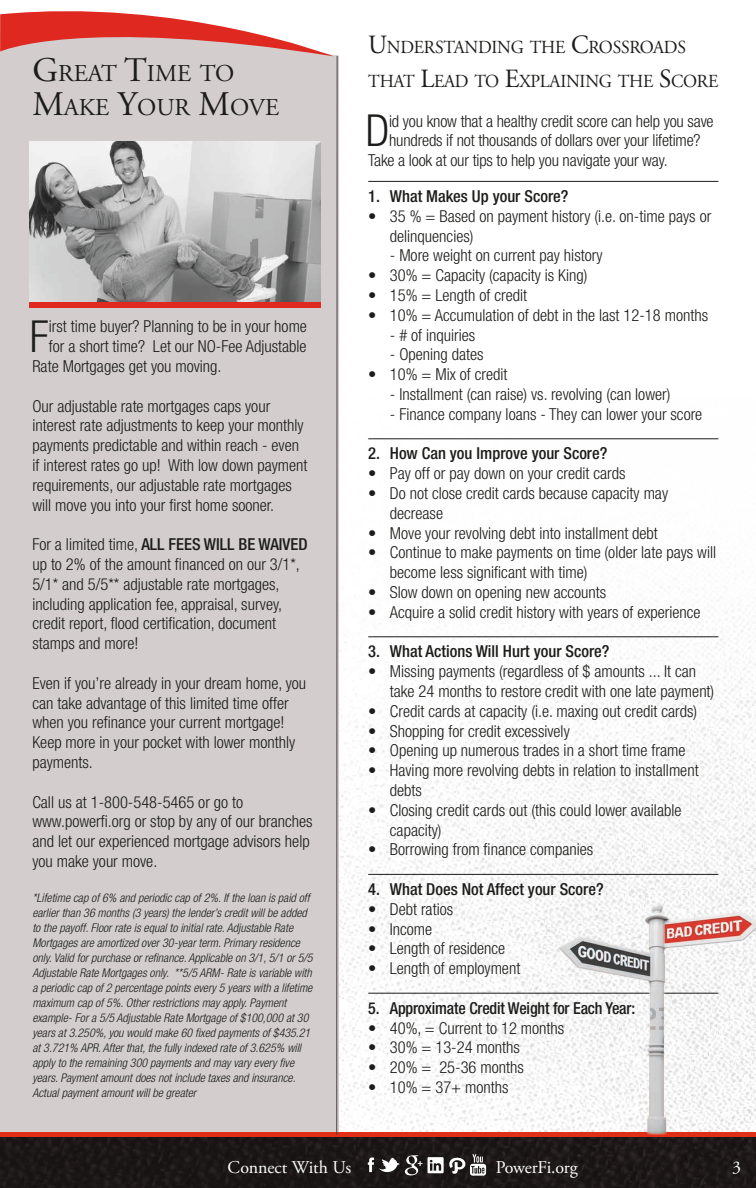
<style>
.page{position:relative;width:756px;height:1188px;background:#fff}
.page>*{position:absolute;margin:0;border:0;box-sizing:border-box;transform-origin:0 0}
.t1{font:300 condensed 44.25px "Helvetica Neue";color:#1c1c1a}
.t2{font:24.15px/33.6px "Adobe Garamond";color:#1c1c1a}
.t3{font:18.3px/33.6px "Adobe Garamond";letter-spacing:-.015em;color:#1c1c1a;scale:.96 1}
.t4{font:18px "Adobe Garamond Pro";letter-spacing:-.015em;color:#fff}
.t5{font:300 condensed 16.5px/19.8px "Helvetica Neue";color:#1c1c1a}
.t6{font:500 condensed 16.5px "Helvetica Neue";color:#1c1c1a}
.t7{font:italic 300 condensed 12px/15px "Helvetica Neue";color:#1c1c1a}
.t8{font:700 12px "Adobe Garamond Pro";color:#fff}
.s1{font-size:34.5px}
.s2{font-weight:500}
.s3{font-size:26.25px}
</style>
<div class="page">
<img style="left:0;top:438px;width:756px;height:750px">
<div style="left:0;top:55px;width:339px;height:1077px;background:#d3cecd"></div>
<svg style="left:0;top:1132px;width:756px;height:17px;background:#541e17"></svg>
<svg style="left:428px;top:1154px;width:58px;height:22px"></svg>
<svg style="left:368px;top:1155px;width:51px;height:20px"></svg>
<svg style="left:0;top:11px;width:336px;height:86px;background:#dcafac"></svg>
<hr style="left:336px;top:56px;width:1px;height:1079px;background:#474242">
<hr style="left:368px;top:181px;width:350px;height:1px;background:#1c1c1a">
<hr style="left:368px;top:438px;width:350px;height:1px;background:#1c1c1a">
<hr style="left:368px;top:636px;width:350px;height:1px;background:#1c1c1a">
<hr style="left:368px;top:874px;width:350px;height:1px;background:#1c1c1a">
<hr style="left:368px;top:993px;width:350px;height:1px;background:#1c1c1a">
<img style="left:29px;top:141px;width:292px;height:162px">
<div style="left:29px;top:303px;width:292px;height:5px;background:#df281f"></div>
<img style="left:544px;top:888px;width:212px;height:260px">
<h2 class="t2" style="left:32px;top:57px;width:248px"><span class="s1">G</span>REAT <span class="s1">T</span>IME TO<br><span class="s1">M</span>AKE <span class="s1">Y</span>OUR <span class="s1">M</span>OVE</h2>
<h1 class="t1" style="left:30px;top:311px;width:20px">F</h1>
<p class="t5" style="left:49px;top:317px;width:260px">irst time buyer? Planning to be in your home</p>
<p class="t5" style="left:49px;top:336px;width:259px">for a short time? Let our NO-Fee Adjustable</p>
<p class="t5" style="left:32px;top:356px;width:191px">Rate Mortgages get you moving.</p>
<p class="t5" style="left:32px;top:396px;width:277px">Our adjustable rate mortgages caps your interest rate adjustments to keep your monthly payments predictable and within reach - even if interest rates go up! With low down payment requirements, our adjustable rate mortgages will move you into your first home sooner.</p>
<p class="t5" style="left:32px;top:534px;width:277px">For a limited time, <span class="s2">ALL FEES WILL BE WAIVED </span>up to 2% of the amount financed on our 3/1*, 5/1* and 5/5** adjustable rate mortgages, including application fee, appraisal, survey, credit report, flood certification, document stamps and more!</p>
<p class="t5" style="left:32px;top:673px;width:275px">Even if you’re already in your dream home, you can take advantage of this limited time offer when you refinance your current mortgage!<br>Keep more in your pocket with lower monthly payments.</p>
<p class="t5" style="left:32px;top:792px;width:282px">Call us at 1-800-548-5465 or go to www.powerfi.org or stop by any of our branches and let our experienced mortgage advisors help you make your move.</p>
<p class="t7" style="left:32px;top:890px;width:282px">*Lifetime cap of 6% and periodic cap of 2%. If the loan is paid off earlier than 36 months (3 years) the lender’s credit will be added to the payoff. Floor rate is equal to initial rate. Adjustable Rate Mortgages are amortized over 30-year term. Primary residence only. Valid for purchase or refinance. Applicable on 3/1, 5/1 or 5/5<br>Adjustable Rate Mortgages only. **5/5 ARM- Rate is variable with a periodic cap of 2 percentage points every 5 years with a lifetime maximum cap of 5%. Other restrictions may apply. Payment example- For a 5/5 Adjustable Rate Mortgage of $100,000 at 30 years at 3.250%, you would make 60 fixed payments of $435.21 at 3.721% APR. After that, the fully indexed rate of 3.625% will apply to the remaining 300 payments and may vary every five years. Payment amount does not include taxes and insurance.<br>Actual payment amount will be greater</p>
<p class="t3" style="left:368px;top:31px;width:366px"><span class="s3">U</span>NDERSTANDING THE <span class="s3">C</span>ROSSROADS<br>THAT <span class="s3">L</span>EAD TO <span class="s3">E</span>XPLAINING THE <span class="s3">S</span>CORE</p>
<h1 class="t1" style="left:366px;top:105px;width:25px">D</h1>
<p class="t5" style="left:389px;top:111px;width:326px">id you know that a healthy credit score can help you save</p>
<p class="t5" style="left:389px;top:131px;width:313px">hundreds if not thousands of dollars over your lifetime?</p>
<p class="t5" style="left:368px;top:150px;width:301px">Take a look at our tips to help you navigate your way.</p>
<p class="t6" style="left:368px;top:186px;width:202px">1. What Makes Up your Score?</p>
<p class="t5" style="left:390px;top:206px;width:323px;text-indent:-22px">• 35 % = Based on payment history (i.e. on-time pays or delinquencies)</p>
<p class="t5" style="left:390px;top:246px;width:214px">- More weight on current pay history</p>
<p class="t5" style="left:368px;top:265px;width:221px">• 30% = Capacity (capacity is King)</p>
<p class="t5" style="left:368px;top:285px;width:160px">• 15% = Length of credit</p>
<p class="t5" style="left:368px;top:305px;width:341px">• 10% = Accumulation of debt in the last 12-18 months</p>
<p class="t5" style="left:390px;top:325px;width:87px">- # of inquiries</p>
<p class="t5" style="left:390px;top:345px;width:95px">- Opening dates</p>
<p class="t5" style="left:368px;top:364px;width:141px">• 10% = Mix of credit</p>
<p class="t5" style="left:390px;top:384px;width:282px">- Installment (can raise) vs. revolving (can lower)</p>
<p class="t5" style="left:390px;top:404px;width:314px">- Finance company loans - They can lower your score</p>
<p class="t6" style="left:368px;top:444px;width:241px">2. How Can you Improve your Score?</p>
<p class="t5" style="left:368px;top:463px;width:259px">• Pay off or pay down on your credit cards</p>
<p class="t5" style="left:390px;top:483px;width:280px;text-indent:-22px">• Do not close credit cards because capacity may decrease</p>
<p class="t5" style="left:368px;top:523px;width:291px">• Move your revolving debt into installment debt</p>
<p class="t5" style="left:390px;top:543px;width:328px;text-indent:-22px">• Continue to make payments on time (older late pays will become less significant with time)</p>
<p class="t5" style="left:368px;top:582px;width:240px">• Slow down on opening new accounts</p>
<p class="t5" style="left:368px;top:602px;width:334px">• Acquire a solid credit history with years of experience</p>
<p class="t6" style="left:368px;top:642px;width:243px">3. What Actions Will Hurt your Score?</p>
<p class="t5" style="left:390px;top:661px;width:326px;text-indent:-22px">• Missing payments (regardless of $ amounts ... It can take 24 months to restore credit with one late payment)</p>
<p class="t5" style="left:368px;top:701px;width:330px">• Credit cards at capacity (i.e. maxing out credit cards)</p>
<p class="t5" style="left:368px;top:721px;width:203px">• Shopping for credit excessively</p>
<p class="t5" style="left:368px;top:741px;width:319px">• Opening up numerous trades in a short time frame</p>
<p class="t5" style="left:390px;top:760px;width:310px;text-indent:-22px">• Having more revolving debts in relation to installment debts</p>
<p class="t5" style="left:390px;top:800px;width:293px;text-indent:-22px">• Closing credit cards out (this could lower available capacity)</p>
<p class="t5" style="left:368px;top:840px;width:227px">• Borrowing from finance companies</p>
<p class="t6" style="left:368px;top:879px;width:237px">4. What Does Not Affect your Score?</p>
<p class="t5" style="left:368px;top:899px;width:86px">• Debt ratios</p>
<p class="t5" style="left:368px;top:919px;width:66px">• Income</p>
<p class="t5" style="left:368px;top:939px;width:139px">• Length of residence</p>
<p class="t5" style="left:368px;top:958px;width:154px">• Length of employment</p>
<p class="t6" style="left:368px;top:998px;width:269px">5. Approximate Credit Weight for Each Year:</p>
<p class="t5" style="left:368px;top:1018px;width:198px">• 40%, = Current to 12 months</p>
<p class="t5" style="left:368px;top:1038px;width:153px">• 30% = 13-24 months</p>
<p class="t5" style="left:368px;top:1057px;width:157px">• 20% = 25-36 months</p>
<p class="t5" style="left:368px;top:1077px;width:142px">• 10% = 37+ months</p>
<p class="t4" style="left:228px;top:1156px;width:125px">Connect With Us</p>
<p class="t8" style="left:417px;top:1155px;width:8px">+</p>
<p class="t4" style="left:496px;top:1157px;width:84px">PowerFi.org</p>
<p class="t4" style="left:732px;top:1157px;width:10px">3</p>
</div>
